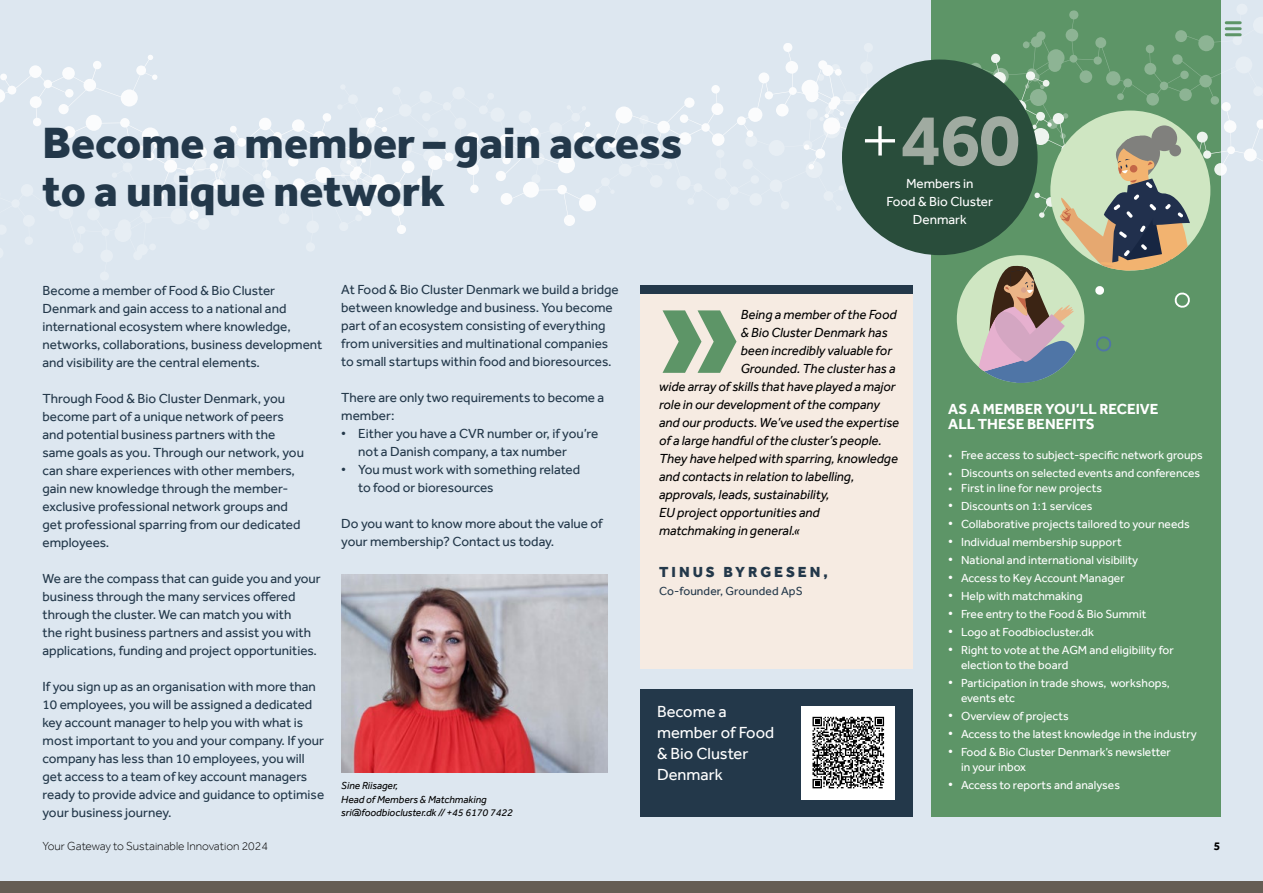
<style>
.page{position:relative;width:1263px;height:893px;background:#fff}
.page>*{position:absolute;margin:0;border:0;box-sizing:border-box;transform-origin:0 0}
.t1{font:700 75px "Effra";color:#a0aba1}
.t2{font:800 45px/48px "Effra";color:#23384a}
.t3{font:16.5px/21px "Effra";color:#fff}
.t4{font:700 15px/15px "Effra";color:#fff}
.t5{font:800 15px "Effra";letter-spacing:.2em;color:#23384a}
.t6{font:13.5px/18px "Effra";color:#23384a}
.t7{font:italic 13.5px "Effra";color:#000}
.t8{font:13.5px/18px "Effra";color:#fff;text-align:center}
.t9{font:12px/15px "Effra";color:#fff}
.t10{font:300 12px "Effra";color:#000}
.t11{font:12px "Effra";letter-spacing:.01em;color:#23384a}
.t12{font:700 12px "Effra";color:#000}
.t13{font:italic 10.5px/13.5px "Effra";color:#000}
.s1{font-weight:300;color:#fff}
.s2{font-size:13.5px}
</style>
<div class="page">
<div style="left:0;top:880px;width:1263px;height:13px;background:#655d54"></div>
<div style="left:0;top:0;width:1263px;height:880px;background:#dde7f0"></div>
<div style="left:931px;top:0;width:289px;height:817px;background:#5d9567"></div>
<div style="left:640px;top:689px;width:272px;height:128px;background:#23384a"></div>
<div style="left:1236px;top:4px;width:12px;height:11px;background:#e7eef4;border-radius:50%"></div>
<img style="left:341px;top:574px;width:266px;height:199px">
<div style="left:640px;top:286px;width:272px;height:383px;background:#f6ebe2"></div>
<svg style="left:0;top:9px;width:1263px;height:374px"></svg>
<div style="left:801px;top:706px;width:94px;height:93px;background:#fff"></div>
<svg style="left:812px;top:717px;width:72px;height:71px"></svg>
<hr style="left:1226px;top:21px;width:14px;height:3px;background:#5d9567">
<hr style="left:1226px;top:27px;width:14px;height:3px;background:#5d9567">
<hr style="left:1226px;top:33px;width:14px;height:3px;background:#5d9567">
<h2 class="t2" style="left:43px;top:118px;width:641px">Become a member – gain access to a unique network</h2>
<h1 class="t1" style="left:859px;top:95px;width:162px"><span class="s1">+</span>460</h1>
<p class="t8" style="left:887px;top:174px;width:108px">Members in<br>Food &amp; Bio Cluster<br>Denmark</p>
<p class="t6" style="left:43px;top:281px;width:281px">Become a member of Food &amp; Bio Cluster Denmark and gain access to a national and international ecosystem where knowledge, networks, collaborations, business development and visibility are the central elements.</p>
<p class="t6" style="left:43px;top:389px;width:263px">Through Food &amp; Bio Cluster Denmark, you become part of a unique network of peers and potential business partners with the same goals as you. Through our network, you can share experiences with other members, gain new knowledge through the member&shy;exclusive professional network groups and get professional sparring from our dedicated employees.</p>
<p class="t6" style="left:43px;top:569px;width:280px">We are the compass that can guide you and your business through the many services offered through the cluster. We can match you with<br>the right business partners and assist you with applications, funding and project opportunities.</p>
<p class="t6" style="left:43px;top:677px;width:283px">If you sign up as an organisation with more than 10 employees, you will be assigned a dedicated key account manager to help you with what is most important to you and your company. If your company has less than 10 employees, you will get access to a team of key account managers ready to provide advice and guidance to optimise your business journey.</p>
<p class="t6" style="left:341px;top:281px;width:279px">At Food &amp; Bio Cluster Denmark we build a bridge between knowledge and business. You become part of an ecosystem consisting of everything from universities and multinational companies to small startups within food and bioresources.</p>
<p class="t6" style="left:341px;top:389px;width:265px">There are only two requirements to become a member:</p>
<p class="t6" style="left:358px;top:425px;width:242px;text-indent:-17px">• Either you have a CVR number or, if you’re not a Danish company, a tax number</p>
<p class="t6" style="left:358px;top:461px;width:223px;text-indent:-17px">• You must work with something related to food or bioresources</p>
<p class="t6" style="left:341px;top:515px;width:263px">Do you want to know more about the value of your membership? Contact us today.</p>
<p class="t13" style="left:341px;top:779px;width:173px">Sine Riisager,<br>Head of Members &amp; Matchmaking sri@foodbiocluster.dk // +45 6170 7422</p>
<p class="t7" style="left:741px;top:307px;width:157px">Being a member of the Food</p>
<p class="t7" style="left:741px;top:325px;width:148px">&amp; Bio Cluster Denmark has</p>
<p class="t7" style="left:741px;top:343px;width:153px">been incredibly valuable for</p>
<p class="t7" style="left:741px;top:361px;width:156px">Grounded. The cluster has a</p>
<p class="t7" style="left:659px;top:379px;width:238px">wide array of skills that have played a major</p>
<p class="t7" style="left:659px;top:397px;width:222px">role in our development of the company</p>
<p class="t7" style="left:659px;top:415px;width:242px">and our products. We’ve used the expertise</p>
<p class="t7" style="left:659px;top:433px;width:224px">of a large handful of the cluster’s people.</p>
<p class="t7" style="left:659px;top:451px;width:240px">They have helped with sparring, knowledge</p>
<p class="t7" style="left:659px;top:469px;width:197px">and contacts in relation to labelling,</p>
<p class="t7" style="left:659px;top:487px;width:172px">approvals, leads, sustainability,</p>
<p class="t7" style="left:659px;top:505px;width:162px">EU project opportunities and</p>
<p class="t7" style="left:659px;top:523px;width:143px">matchmaking in general.«</p>
<p class="t5" style="left:659px;top:563px;width:170px">TINUS BYRGESEN,</p>
<p class="t11" style="left:659px;top:584px;width:145px">Co-founder, Grounded ApS</p>
<p class="t3" style="left:657px;top:701px;width:119px">Become a member of Food &amp; Bio Cluster<br>Denmark</p>
<p class="t4" style="left:948px;top:401px;width:212px">AS A MEMBER YOU’LL RECEIVE<br>ALL THESE BENEFITS</p>
<p class="t9" style="left:948px;top:447px;width:256px">• Free access to subject-specific network groups</p>
<p class="t9" style="left:948px;top:465px;width:253px">• Discounts on selected events and conferences</p>
<p class="t9" style="left:948px;top:480px;width:155px">• First in line for new projects</p>
<p class="t9" style="left:948px;top:498px;width:146px"><span class="s2">•</span> Discounts on 1:1 services</p>
<p class="t9" style="left:948px;top:516px;width:243px"><span class="s2">•</span> Collaborative projects tailored to your needs</p>
<p class="t9" style="left:948px;top:534px;width:175px"><span class="s2">•</span> Individual membership support</p>
<p class="t9" style="left:948px;top:552px;width:191px"><span class="s2">•</span> National and international visibility</p>
<p class="t9" style="left:948px;top:570px;width:178px"><span class="s2">•</span> Access to Key Account Manager</p>
<p class="t9" style="left:948px;top:588px;width:136px"><span class="s2">•</span> Help with matchmaking</p>
<p class="t9" style="left:948px;top:606px;width:200px"><span class="s2">•</span> Free entry to the Food &amp; Bio Summit</p>
<p class="t9" style="left:948px;top:624px;width:147px"><span class="s2">•</span> Logo at Foodbiocluster.dk</p>
<p class="t9" style="left:961px;top:642px;width:214px;text-indent:-13px"><span class="s2">•</span> Right to vote at the AGM and eligibility for election to the board</p>
<p class="t9" style="left:961px;top:675px;width:210px;text-indent:-13px"><span class="s2">•</span> Participation in trade shows, workshops, events etc</p>
<p class="t9" style="left:948px;top:708px;width:122px"><span class="s2">•</span> Overview of projects</p>
<p class="t9" style="left:948px;top:726px;width:250px"><span class="s2">•</span> Access to the latest knowledge in the industry</p>
<p class="t9" style="left:961px;top:744px;width:211px;text-indent:-13px"><span class="s2">•</span> Food &amp; Bio Cluster Denmark’s newsletter in your inbox</p>
<p class="t9" style="left:948px;top:777px;width:173px"><span class="s2">•</span> Access to reports and analyses</p>
<p class="t10" style="left:43px;top:839px;width:227px">Your Gateway to Sustainable Innovation 2024</p>
<p class="t12" style="left:1214px;top:839px;width:8px">5</p>
</div>
